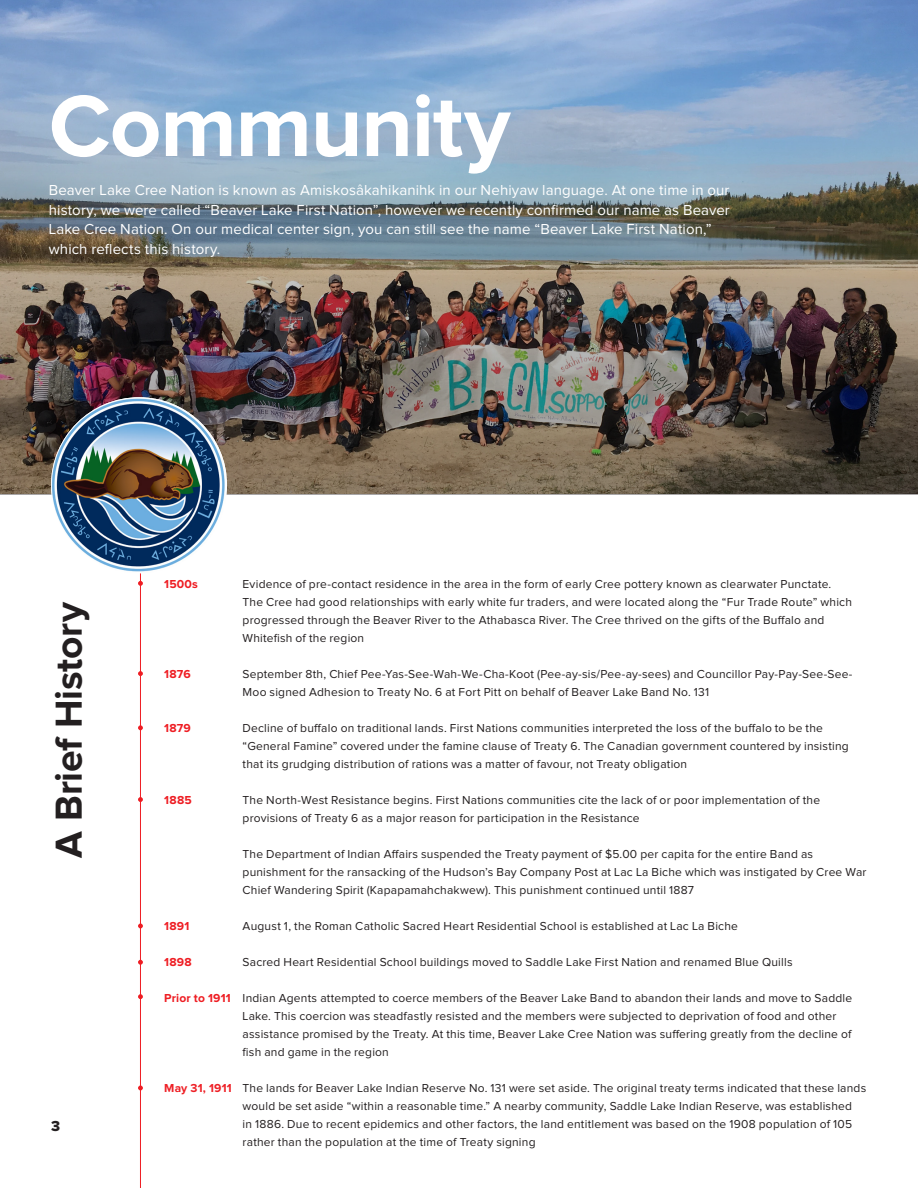
<style>
.page{position:relative;width:918px;height:1188px;background:#fff}
.page>*{position:absolute;margin:0;border:0;box-sizing:border-box;transform-origin:0 0}
.Page_Headline_White{font:700 90px "Proxima Nova";letter-spacing:-.015em;color:#fff}
.Subheadline{font:700 39px "Proxima Nova";letter-spacing:-.005em;color:#231f20}
.Outlined{font:15px/19.5px "Proxima Nova";letter-spacing:.005em;color:#fff}
.t1{font:15px "Proxima Nova Extrabld";color:#231f20}
.Timeline{font:12px/18px "Proxima Nova";letter-spacing:.015em;color:#231f20}
.Timeline-2{font:700 12px "Proxima Nova";letter-spacing:.015em;color:#ee1d23}
.Timeline-3{font:700 12px "Proxima Nova";letter-spacing:.015em;color:#ee2026}
</style>
<div class="page">
<svg style="left:138px;top:581px;width:5px;height:5px"></svg>
<svg style="left:138px;top:671px;width:5px;height:5px"></svg>
<svg style="left:138px;top:725px;width:5px;height:5px"></svg>
<svg style="left:138px;top:797px;width:5px;height:5px"></svg>
<hr style="left:140px;top:558px;width:1px;height:630px;background:#ee1d23">
<svg style="left:138px;top:924px;width:5px;height:4px"></svg>
<svg style="left:138px;top:960px;width:5px;height:5px"></svg>
<svg style="left:138px;top:994px;width:5px;height:5px"></svg>
<svg style="left:138px;top:1086px;width:5px;height:4px"></svg>
<img style="left:0;top:0;width:918px;height:494px">
<img style="left:51px;top:397px;width:175px;height:176px">
<p class="Page_Headline_White" style="left:49px;top:85px;width:463px">Community</p>
<p class="Outlined" style="left:49px;top:181px;width:683px">Beaver Lake Cree Nation is known as Amiskosâkahikanihk in our Nehiyaw language. At one time in our history, we were called “Beaver Lake First Nation”, however we recently confirmed our name as Beaver Lake Cree Nation. On our medical center sign, you can still see the name “Beaver Lake First Nation,” which reflects this history.</p>
<p class="Subheadline" style="left:51px;top:858px;width:258px;rotate:-90deg">A Brief History</p>
<p class="t1" style="left:51px;top:1119px;width:11px">3</p>
<p class="Timeline-2" style="left:164px;top:579px;width:35px">1500s</p>
<p class="Timeline-2" style="left:164px;top:669px;width:28px">1876</p>
<p class="Timeline-2" style="left:164px;top:723px;width:28px">1879</p>
<p class="Timeline-2" style="left:164px;top:795px;width:29px">1885</p>
<p class="Timeline-2" style="left:164px;top:921px;width:27px">1891</p>
<p class="Timeline-2" style="left:164px;top:957px;width:29px">1898</p>
<p class="Timeline-2" style="left:164px;top:993px;width:68px">Prior to 1911</p>
<p class="Timeline-3" style="left:164px;top:1083px;width:69px">May 31, 1911</p>
<p class="Timeline" style="left:243px;top:576px;width:611px">Evidence of pre-contact residence in the area in the form of early Cree pottery known as clearwater Punctate.<br>The Cree had good relationships with early white fur traders, and were located along the “Fur Trade Route” which progressed through the Beaver River to the Athabasca River. The Cree thrived on the gifts of the Buffalo and Whitefish of the region</p>
<p class="Timeline" style="left:243px;top:666px;width:611px">September 8th, Chief Pee-Yas-See-Wah-We-Cha-Koot (Pee-ay-sis/Pee-ay-sees) and Councillor Pay-Pay-See-See-<br>Moo signed Adhesion to Treaty No. 6 at Fort Pitt on behalf of Beaver Lake Band No. 131</p>
<p class="Timeline" style="left:243px;top:720px;width:608px">Decline of buffalo on traditional lands. First Nations communities interpreted the loss of the buffalo to be the “General Famine” covered under the famine clause of Treaty 6. The Canadian government countered by insisting that its grudging distribution of rations was a matter of favour, not Treaty obligation</p>
<p class="Timeline" style="left:243px;top:792px;width:579px">The North-West Resistance begins. First Nations communities cite the lack of or poor implementation of the provisions of Treaty 6 as a major reason for participation in the Resistance</p>
<p class="Timeline" style="left:243px;top:846px;width:625px">The Department of Indian Affairs suspended the Treaty payment of $5.00 per capita for the entire Band as punishment for the ransacking of the Hudson’s Bay Company Post at Lac La Biche which was instigated by Cree War<br>Chief Wandering Spirit (Kapapamahchakwew). This punishment continued until 1887</p>
<p class="Timeline" style="left:243px;top:918px;width:497px">August 1, the Roman Catholic Sacred Heart Residential School is established at Lac La Biche</p>
<p class="Timeline" style="left:243px;top:954px;width:551px">Sacred Heart Residential School buildings moved to Saddle Lake First Nation and renamed Blue Quills</p>
<p class="Timeline" style="left:243px;top:990px;width:611px">Indian Agents attempted to coerce members of the Beaver Lake Band to abandon their lands and move to Saddle Lake. This coercion was steadfastly resisted and the members were subjected to deprivation of food and other assistance promised by the Treaty. At this time, Beaver Lake Cree Nation was suffering greatly from the decline of fish and game in the region</p>
<p class="Timeline" style="left:243px;top:1080px;width:625px">The lands for Beaver Lake Indian Reserve No. 131 were set aside. The original treaty terms indicated that these lands would be set aside “within a reasonable time.” A nearby community, Saddle Lake Indian Reserve, was established<br>in 1886. Due to recent epidemics and other factors, the land entitlement was based on the 1908 population of 105 rather than the population at the time of Treaty signing</p>
</div>
